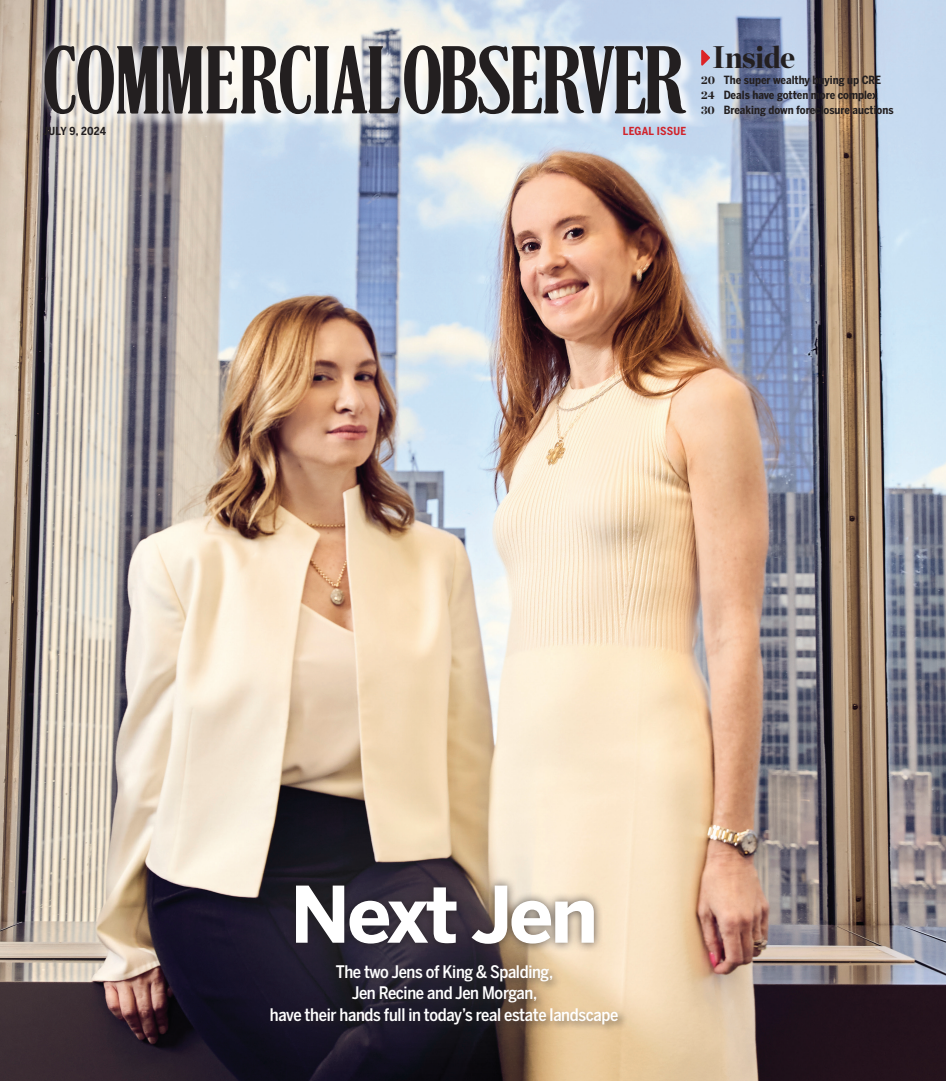
<style>
.page{position:relative;width:946px;height:1081px;background:#fff}
.page>*{position:absolute;margin:0;border:0;box-sizing:border-box;transform-origin:0 0}
.t1{font:700 77.25px "Benton Sans";letter-spacing:-.04em;color:#fff}
.t2{font:900 31.25px "Chronicle Display";letter-spacing:-.025em;color:#231f20;scale:.95 1}
.t3{font:500 17.12px/21.1px "Benton Sans Cond";letter-spacing:-.02em;color:#fff;text-align:center}
.t4{font:700 11.25px/15.1px "Benton Sans Cond";color:#231f20}
.t5{font:700 11px "Benton Sans Cond";letter-spacing:.02em;color:#231f20}
.t6{font:700 11px "Benton Sans Cond";letter-spacing:.015em;color:#d1232a}
.s1{font-family:"Chronicle Display";font-weight:900}
</style>
<div class="page">
<img style="left:0;top:0;width:946px;height:1081px">
<svg style="left:701px;top:50px;width:9px;height:16px"></svg>
<div style="left:46px;top:47px;width:654px;height:81px;background:#fff;opacity:.75"></div>
<div style="left:36px;top:37px;width:658px;height:85px;background:#fff;opacity:.75"></div>
<svg style="left:45px;top:45px;width:641px;height:69px"></svg>
<div style="left:154px;top:756px;width:570px;height:325px;background:#fff;opacity:.75"></div>
<div style="left:286px;top:875px;width:318px;height:78px;background:#231f20;opacity:.75"></div>
<p class="t5" style="left:43px;top:125px;width:64px">JULY 9, 2024</p>
<p class="t6" style="left:623px;top:125px;width:65px">LEGAL ISSUE</p>
<h2 class="t2" style="left:712px;top:31px;width:89px">Inside</h2>
<p class="t4" style="left:701px;top:73px;width:194px"><span class="s1">20</span> The super wealthy buying up CRE<br><span class="s1">24</span> Deals have gotten more complex<br><span class="s1">30</span> Breaking down foreclosure auctions</p>
<h1 class="t1" style="left:290px;top:868px;width:310px">Next Jen</h1>
<p class="t3" style="left:270px;top:961px;width:350px">The two Jens of King &amp; Spalding,<br>Jen Recine and Jen Morgan,<br>have their hands full in today’s real estate landscape</p>
</div>
